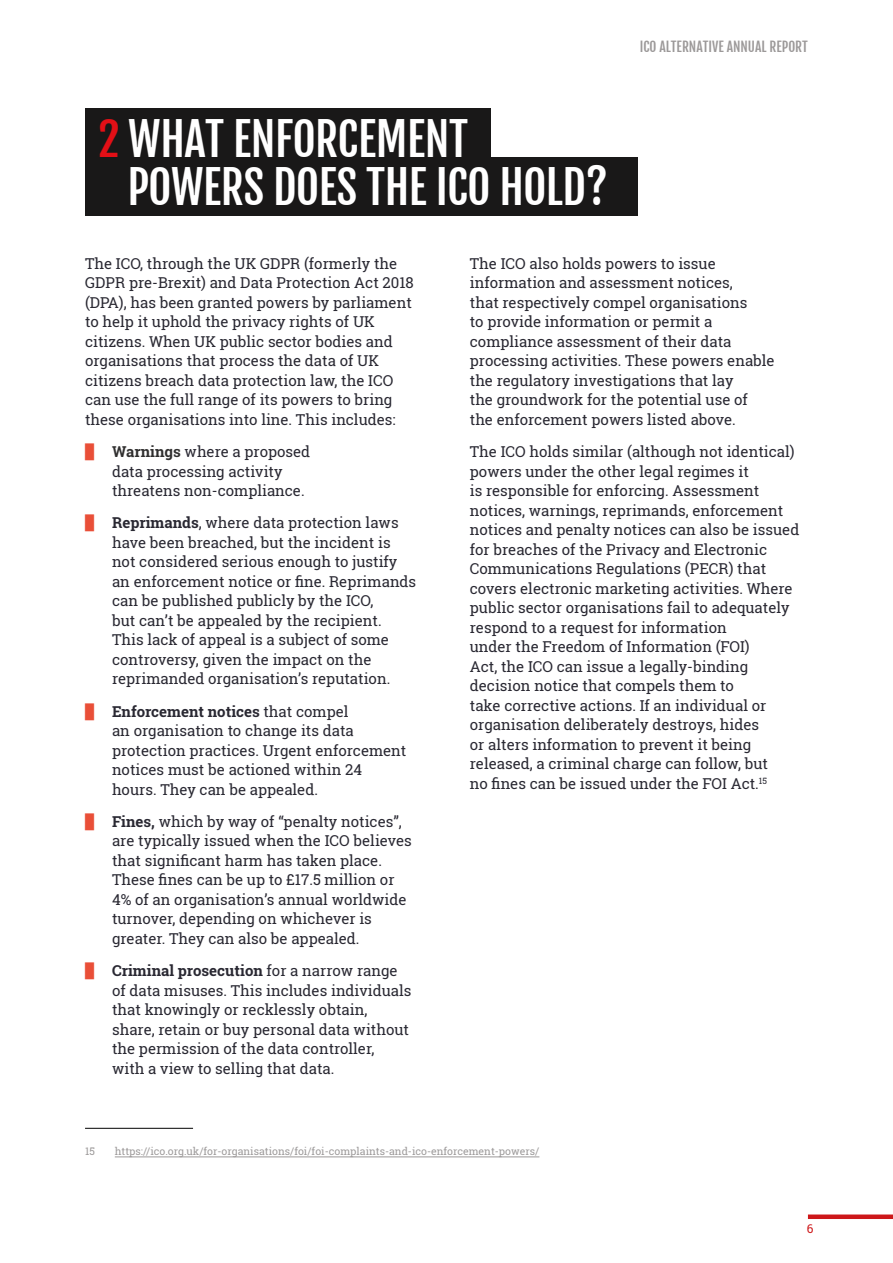
<style>
.page{position:relative;width:893px;height:1263px;background:#fff}
.page>*{position:absolute;margin:0;border:0;box-sizing:border-box;transform-origin:0 0}
.t1{font:45px/48.3px "Fjalla One";letter-spacing:-.01em;color:#fff}
.t2{font:15px/19.5px "Roboto Slab";color:#292832}
.t3{font:13.5px "Fjalla One";color:#9c9999}
.t4{font:12px "Roboto Slab";color:#cd1719}
.t5{font:10.5px "Roboto Slab";color:#9c9999}
.s1{color:#e30f16}
.s2{font-family:"Andale Mono";color:#e94f38}
.s3{font-weight:700;color:#302f2f}
.s4{font-weight:700}
</style>
<div class="page">
<div style="left:808px;top:1214px;width:85px;height:5px;background:#cd1719"></div>
<hr style="left:85px;top:1128px;width:108px;height:1px;background:#000">
<hr style="left:115px;top:1156px;width:424px;height:1px;background:#9c9999">
<div style="left:85px;top:157px;width:553px;height:58px;background:#191818"></div>
<div style="left:85px;top:108px;width:405px;height:59px;background:#191818"></div>
<h1 class="t1" style="left:128px;top:115px;width:482px;text-indent:-30px"><span class="s1">2</span> WHAT ENFORCEMENT<br>POWERS DOES THE ICO HOLD?</h1>
<p class="t3" style="left:640px;top:39px;width:170px">ICO ALTERNATIVE ANNUAL REPORT</p>
<p class="t2" style="left:85px;top:253px;width:330px">The ICO, through the UK GDPR (formerly the GDPR pre-Brexit) and Data Protection Act 2018 (DPA), has been granted powers by parliament to help it uphold the privacy rights of UK citizens. When UK public sector bodies and organisations that process the data of UK citizens breach data protection law, the ICO can use the full range of its powers to bring these organisations into line. This includes:</p>
<p class="t2" style="left:112px;top:442px;width:200px;text-indent:-27px"><span class="s2">█</span> <span class="s3">Warnings</span> where a proposed data processing activity threatens non-compliance.</p>
<p class="t2" style="left:112px;top:513px;width:306px;text-indent:-27px"><span class="s2">█</span> <span class="s4">Reprimands</span>, where data protection laws have been breached, but the incident is not considered serious enough to justify an enforcement notice or fine. Reprimands can be published publicly by the ICO,<br>but can’t be appealed by the recipient.<br>This lack of appeal is a subject of some controversy, given the impact on the reprimanded organisation’s reputation.</p>
<p class="t2" style="left:112px;top:701px;width:296px;text-indent:-27px"><span class="s2">█</span> <span class="s4">Enforcement notices</span> that compel<br>an organisation to change its data protection practices. Urgent enforcement notices must be actioned within 24 hours. They can be appealed.</p>
<p class="t2" style="left:112px;top:811px;width:301px;text-indent:-27px"><span class="s2">█</span> <span class="s4">Fines,</span> which by way of “penalty notices”, are typically issued when the ICO believes that significant harm has taken place.<br>These fines can be up to £17.5 million or 4% of an organisation’s annual worldwide turnover, depending on whichever is greater. They can also be appealed.</p>
<p class="t2" style="left:112px;top:961px;width:301px;text-indent:-27px"><span class="s2">█</span> <span class="s4">Criminal prosecution</span> for a narrow range of data misuses. This includes individuals that knowingly or recklessly obtain, share, retain or buy personal data without the permission of the data controller,<br>with a view to selling that data.</p>
<p class="t2" style="left:470px;top:253px;width:306px">The ICO also holds powers to issue information and assessment notices,<br>that respectively compel organisations<br>to provide information or permit a compliance assessment of their data processing activities. These powers enable the regulatory investigations that lay<br>the groundwork for the potential use of the enforcement powers listed above.</p>
<p class="t2" style="left:470px;top:442px;width:331px">The ICO holds similar (although not identical) powers under the other legal regimes it<br>is responsible for enforcing. Assessment notices, warnings, reprimands, enforcement notices and penalty notices can also be issued for breaches of the Privacy and Electronic Communications Regulations (PECR) that covers electronic marketing activities. Where public sector organisations fail to adequately respond to a request for information<br>under the Freedom of Information (FOI)<br>Act, the ICO can issue a legally-binding decision notice that compels them to<br>take corrective actions. If an individual or organisation deliberately destroys, hides<br>or alters information to prevent it being released, a criminal charge can follow, but<br>no fines can be issued under the FOI Act.<sup>15</sup></p>
<p class="t5" style="left:85px;top:1143px;width:11px">15</p>
<p class="t5" style="left:115px;top:1143px;width:426px">https://ico.org.uk/for-organisations/foi/foi-complaints-and-ico-enforcement-powers/</p>
<p class="t4" style="left:807px;top:1220px;width:8px">6</p>
</div>
